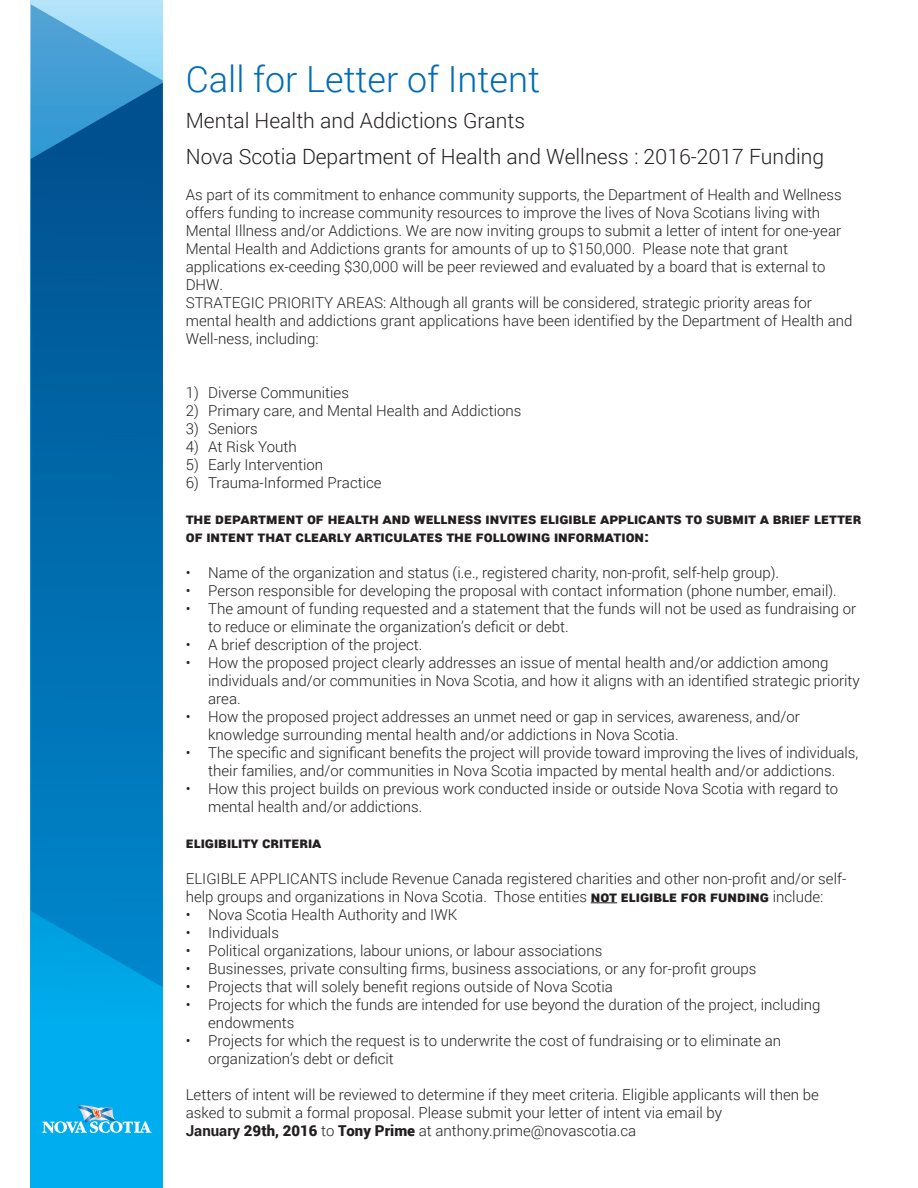
<style>
.page{position:relative;width:918px;height:1188px;background:#fff}
.page>*{position:absolute;margin:0;border:0;box-sizing:border-box;transform-origin:0 0}
.t1{font:300 36px "Roboto";color:#006bb6}
.t2{font:300 21px/36px "Roboto";color:#231f20}
.t3{font:300 15px/18px "Roboto";color:#231f20}
.t4{font:900 15px/18px "Roboto";color:#231f20}
.s1{font-weight:900}
.s2{font-weight:700}
</style>
<div class="page">
<svg style="left:591px;top:902px;width:26px;height:1px"></svg>
<div style="left:31px;top:0;width:132px;height:1188px;background:#00aeef"></div>
<svg style="left:31px;top:4px;width:132px;height:983px;background:#0c75b4"></svg>
<svg style="left:42px;top:1105px;width:110px;height:28px"></svg>
<h1 class="t1" style="left:186px;top:54px;width:356px">Call for Letter of Intent</h1>
<h2 class="t2" style="left:186px;top:102px;width:640px">Mental Health and Addictions Grants<br>Nova Scotia Department of Health and Wellness : 2016-2017 Funding</h2>
<p class="t3" style="left:186px;top:185px;width:668px">As part of its commitment to enhance community supports, the Department of Health and Wellness offers funding to increase community resources to improve the lives of Nova Scotians living with Mental Illness and/or Addictions. We are now inviting groups to submit a letter of intent for one-year Mental Health and Addictions grants for amounts of up to $150,000. Please note that grant applications ex-ceeding $30,000 will be peer reviewed and evaluated by a board that is external to DHW.<br>STRATEGIC PRIORITY AREAS: Although all grants will be considered, strategic priority areas for mental health and addictions grant applications have been identified by the Department of Health and Well-ness, including:</p>
<p class="t3" style="left:186px;top:383px;width:165px">1) Diverse Communities</p>
<p class="t3" style="left:186px;top:401px;width:337px">2) Primary care, and Mental Health and Addictions</p>
<p class="t3" style="left:186px;top:419px;width:74px">3) Seniors</p>
<p class="t3" style="left:186px;top:437px;width:112px">4) At Risk Youth</p>
<p class="t3" style="left:186px;top:455px;width:139px">5) Early Intervention</p>
<p class="t3" style="left:186px;top:473px;width:197px">6) Trauma-Informed Practice</p>
<p class="t4" style="left:186px;top:509px;width:677px">The Department of H ealth and Wellness invites eligible applicants to submit a brief letter of intent that clearly articulates the following information:</p>
<p class="t3" style="left:186px;top:563px;width:595px">• Name of the organization and status (i.e., registered charity, non-profit, self-help group).</p>
<p class="t3" style="left:186px;top:581px;width:653px">• Person responsible for developing the proposal with contact information (phone number, email).</p>
<p class="t3" style="left:208px;top:599px;width:650px;text-indent:-22px">• The amount of funding requested and a statement that the funds will not be used as fundraising or to reduce or eliminate the organization’s deficit or debt.</p>
<p class="t3" style="left:186px;top:635px;width:238px">• A brief description of the project.</p>
<p class="t3" style="left:208px;top:653px;width:653px;text-indent:-22px">• How the proposed project clearly addresses an issue of mental health and/or addiction among individuals and/or communities in Nova Scotia, and how it aligns with an identified strategic priority area.</p>
<p class="t3" style="left:208px;top:707px;width:593px;text-indent:-22px">• How the proposed project addresses an unmet need or gap in services, awareness, and/or knowledge surrounding mental health and/or addictions in Nova Scotia.</p>
<p class="t3" style="left:186px;top:743px;width:674px;text-align:center">• The specific and significant benefits the project will provide toward improving the lives of individuals, their families, and/or communities in Nova Scotia impacted by mental health and/or addictions.</p>
<p class="t3" style="left:208px;top:779px;width:632px;text-indent:-22px">• How this project builds on previous work conducted inside or outside Nova Scotia with regard to mental health and/or addictions.</p>
<p class="t4" style="left:186px;top:833px;width:8px">ELIGIBILI</p>
<p class="t4" style="left:242px;top:833px;width:58px">TY CRITERIA</p>
<p class="t3" style="left:186px;top:869px;width:662px">ELIGIBLE APPLICANTS include Revenue Canada registered charities and other non-profit and/or self&shy;help groups and organizations in Nova Scotia. Those entities <span class="s1">NOT ELIGIBLE</span></p>
<p class="t4" style="left:681px;top:887px;width:10px">FOR</p>
<p class="t4" style="left:710px;top:887px;width:44px">FUNDING</p>
<p class="t3" style="left:773px;top:887px;width:52px">include:</p>
<p class="t3" style="left:186px;top:905px;width:273px">• Nova Scotia Health Authority and IWK</p>
<p class="t3" style="left:186px;top:923px;width:95px">• Individuals</p>
<p class="t3" style="left:186px;top:941px;width:418px">• Political organizations, labour unions, or labour associations</p>
<p class="t3" style="left:186px;top:959px;width:572px">• Businesses, private consulting firms, business associations, or any for-profit groups</p>
<p class="t3" style="left:186px;top:977px;width:429px">• Projects that will solely benefit regions outside of Nova Scotia</p>
<p class="t3" style="left:208px;top:995px;width:614px;text-indent:-22px">• Projects for which the funds are intended for use beyond the duration of the project, including endowments</p>
<p class="t3" style="left:208px;top:1031px;width:574px;text-indent:-22px">• Projects for which the request is to underwrite the cost of fundraising or to eliminate an organization’s debt or deficit</p>
<p class="t3" style="left:186px;top:1085px;width:635px">Letters of intent will be reviewed to determine if they meet criteria. Eligible applicants will then be asked to submit a formal proposal. Please submit your letter of intent via email by<br><span class="s2">January</span> <span class="s1">29th, 2016</span> to <span class="s1">Tony Prime</span> at anthony.prime@novascotia.ca</p>
</div>
